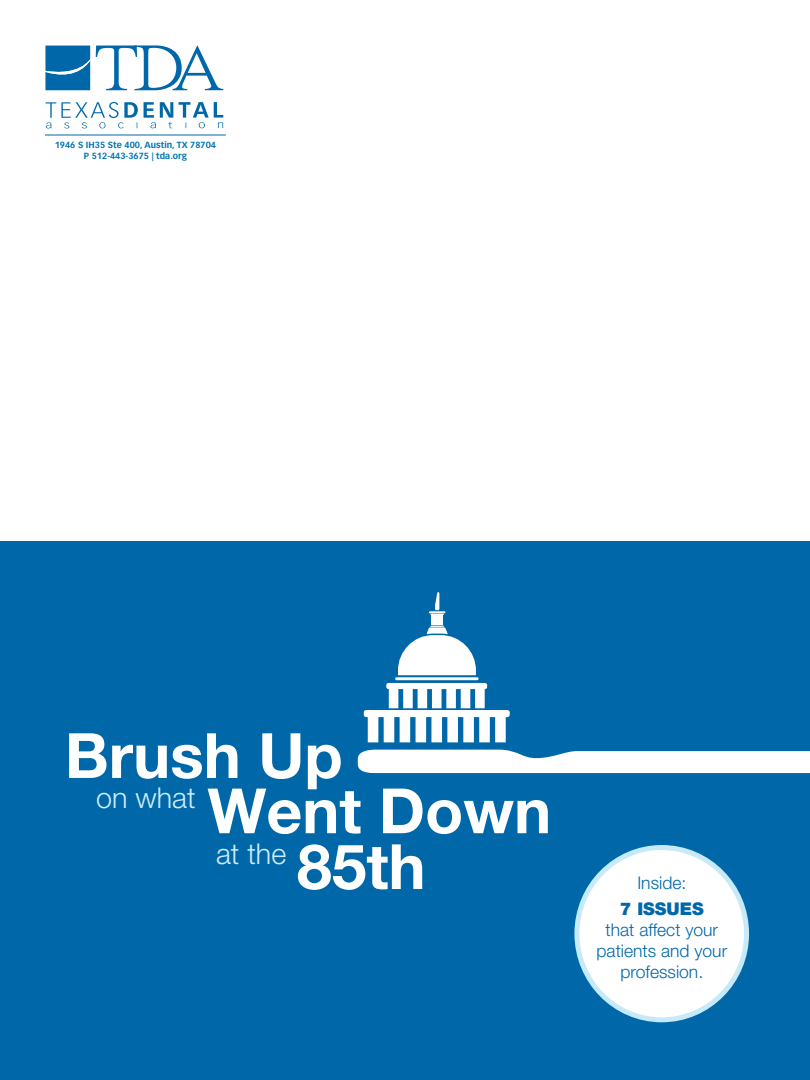
<style>
.page{position:relative;width:810px;height:1080px;background:#fff}
.page>*{position:absolute;margin:0;border:0;box-sizing:border-box;transform-origin:0 0}
.Title_Page_Headers{font:700 62.5px "Helvetica Neue LT Pro";color:#fff}
.Title_Page_Subheader{font:300 28.75px "Helvetica Neue LT Pro";color:#ccecfb}
.t1{font:300 17.5px/21px "Helvetica Neue LT Pro";color:#0068a9;text-align:center}
.t2{font:900 17.5px "Helvetica Neue LT Pro";color:#0068a9}
.t3{font:700 8.75px "Vectora LT Std";color:#0072b0}
</style>
<div class="page">
<div style="left:0;top:542px;width:810px;height:538px;background:#0068a9"></div>
<svg style="left:46px;top:102px;width:92px;height:27px"></svg>
<svg style="left:144px;top:102px;width:29px;height:26px"></svg>
<svg style="left:179px;top:102px;width:44px;height:26px"></svg>
<svg style="left:45px;top:45px;width:178px;height:45px"></svg>
<hr style="left:45px;top:135px;width:181px;height:1px;background:#0068a9">
<svg style="left:358px;top:750px;width:452px;height:23px;background:#eff5f9"></svg>
<svg style="left:364px;top:683px;width:146px;height:59px"></svg>
<hr style="left:395px;top:677px;width:84px;height:3px;background:#fff">
<div style="left:431px;top:616px;width:12px;height:9px;background:#fff"></div>
<svg style="left:429px;top:592px;width:16px;height:23px"></svg>
<svg style="left:398px;top:626px;width:78px;height:49px"></svg>
<div style="left:577px;top:848px;width:170px;height:172px;background:#fff;border-radius:50%"></div>
<div style="left:574px;top:845px;width:175px;height:177px;border:5px solid #c6eafa;border-radius:50%"></div>
<p class="t3" style="left:55px;top:140px;width:163px">1946 S IH35 Ste 400, Austin, TX 78704</p>
<p class="t3" style="left:84px;top:150px;width:105px">P 512-443-3675 | tda.org</p>
<p class="Title_Page_Headers" style="left:65px;top:717px;width:279px">Brush Up</p>
<p class="Title_Page_Subheader" style="left:96px;top:780px;width:101px">on what</p>
<p class="Title_Page_Headers" style="left:207px;top:772px;width:345px">Went Down</p>
<p class="Title_Page_Subheader" style="left:216px;top:836px;width:72px">at the</p>
<p class="Title_Page_Headers" style="left:297px;top:828px;width:130px">85th</p>
<p class="t1" style="left:637px;top:871px;width:50px">Inside:</p>
<p class="t2" style="left:620px;top:898px;width:85px">7 ISSUES</p>
<p class="t1" style="left:597px;top:919px;width:132px">that affect your patients and your profession.</p>
</div>
